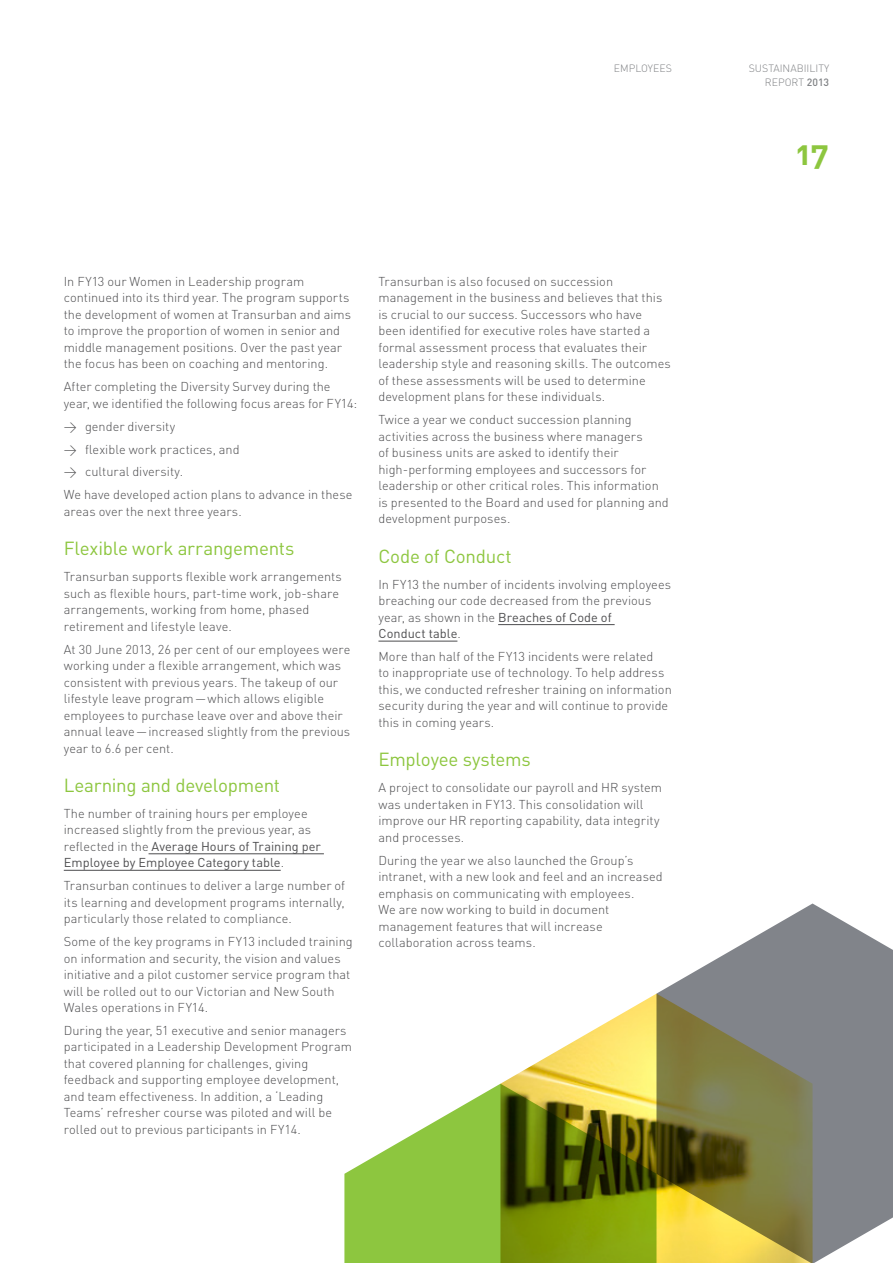
<style>
.page{position:relative;width:893px;height:1263px;background:#fff}
.page>*{position:absolute;margin:0;border:0;box-sizing:border-box;transform-origin:0 0}
.t1{font:33px "DIN Bold Alternate";color:#8dc63f}
.t2{font:18.75px "DIN";letter-spacing:-.015em;color:#8dc63f}
.t3{font:300 12.75px/16.5px "DIN";letter-spacing:.005em;color:#4d4d4f}
.t4{font:300 10.5px/13.5px "DIN";color:#808285;text-align:right}
.s1{font-family:"DIN Light Alternate";font-weight:400}
.s2{font-weight:400}
.s3{font-weight:500}
</style>
<div class="page">
<img style="left:500px;top:994px;width:156px;height:90px">
<svg style="left:656px;top:903px;width:237px;height:360px;background:#969478"></svg>
<svg style="left:344px;top:1084px;width:312px;height:179px;background:#8ea944"></svg>
<hr style="left:149px;top:853px;width:175px;height:1px;background:#4d4d4f">
<hr style="left:64px;top:870px;width:217px;height:1px;background:#4d4d4f">
<hr style="left:498px;top:624px;width:117px;height:1px;background:#4d4d4f">
<hr style="left:378px;top:641px;width:79px;height:1px;background:#4d4d4f">
<p class="t4" style="left:614px;top:61px;width:59px">EMPLOYEES</p>
<p class="t3" style="left:64px;top:273px;width:289px">In FY13 our Women in Leadership program continued into its third year. The program supports the development of women at Transurban and aims to improve the proportion of women in senior and middle management positions. Over the past year the focus has been on coaching and mentoring.</p>
<p class="t3" style="left:64px;top:378px;width:295px">After completing the Diversity Survey during the year, we identified the following focus areas for FY14:</p>
<p class="t3" style="left:64px;top:414px;width:290px;line-height:22.8px"><span class="s1">&gt;</span> gender diversity<br><span class="s1">&gt;</span> flexible work practices, and<br><span class="s1">&gt;</span> cultural diversity.<br>We have developed action plans to advance in these</p>
<p class="t3" style="left:64px;top:502px;width:180px">areas over the next three years.</p>
<h2 class="t2" style="left:64px;top:538px;width:232px">Flexible work arrangements</h2>
<p class="t3" style="left:64px;top:568px;width:280px">Transurban supports flexible work arrangements such as flexible hours, part-time work, job-share arrangements, working from home, phased retirement and lifestyle leave.</p>
<p class="t3" style="left:64px;top:640px;width:288px">At 30 June 2013, 26 per cent of our employees were working under a flexible arrangement, which was consistent with previous years. The takeup of our lifestyle leave program—which allows eligible employees to purchase leave over and above their annual leave—increased slightly from the previous year to 6.6 per cent.</p>
<h2 class="t2" style="left:64px;top:774px;width:218px">Learning and development</h2>
<p class="t3" style="left:64px;top:804px;width:259px">The number of training hours per employee increased slightly from the previous year, as reflected in the <span class="s2">Average Hours of Training per Employee by Employee Category table</span>.</p>
<p class="t3" style="left:64px;top:877px;width:283px;text-align:justify">Transurban continues to deliver a large number of its learning and development programs internally, particularly those related to compliance.</p>
<p class="t3" style="left:64px;top:933px;width:290px">Some of the key programs in FY13 included training on information and security, the vision and values initiative and a pilot customer service program that will be rolled out to our Victorian and New South Wales operations in FY14.</p>
<p class="t3" style="left:64px;top:1021px;width:290px">During the year, 51 executive and senior managers participated in a Leadership Development Program that covered planning for challenges, giving feedback and supporting employee development, and team effectiveness. In addition, a ‘Leading Teams’ refresher course was piloted and will be rolled out to previous participants in FY14.</p>
<p class="t3" style="left:378px;top:273px;width:294px">Transurban is also focused on succession management in the business and believes that this is crucial to our success. Successors who have been identified for executive roles have started a formal assessment process that evaluates their leadership style and reasoning skills. The outcomes of these assessments will be used to determine development plans for these individuals.</p>
<p class="t3" style="left:378px;top:411px;width:292px">Twice a year we conduct succession planning activities across the business where managers<br>of business units are asked to identify their high-performing employees and successors for leadership or other critical roles. This information is presented to the Board and used for planning and development purposes.</p>
<h2 class="t2" style="left:378px;top:545px;width:135px">Code of Conduct</h2>
<p class="t3" style="left:378px;top:575px;width:294px">In FY13 the number of incidents involving employees breaching our code decreased from the previous year, as shown in the <span class="s2">Breaches of Code of<br>Conduct table</span>.</p>
<p class="t3" style="left:378px;top:648px;width:295px">More than half of the FY13 incidents were related<br>to inappropriate use of technology. To help address this, we conducted refresher training on information security during the year and will continue to provide this in coming years.</p>
<h2 class="t2" style="left:378px;top:749px;width:154px">Employee systems</h2>
<p class="t3" style="left:378px;top:779px;width:285px">A project to consolidate our payroll and HR system was undertaken in FY13. This consolidation will improve our HR reporting capability, data integrity and processes.</p>
<p class="t3" style="left:378px;top:851px;width:286px">During the year we also launched the Group’s intranet, with a new look and feel and an increased emphasis on communicating with employees.<br>We are now working to build in document management features that will increase collaboration across teams.</p>
<p class="t4" style="left:749px;top:61px;width:82px">SUSTAINABIILITY<br>REPORT <span class="s3">2013</span></p>
<h1 class="t1" style="left:796px;top:131px;width:34px">17</h1>
</div>
